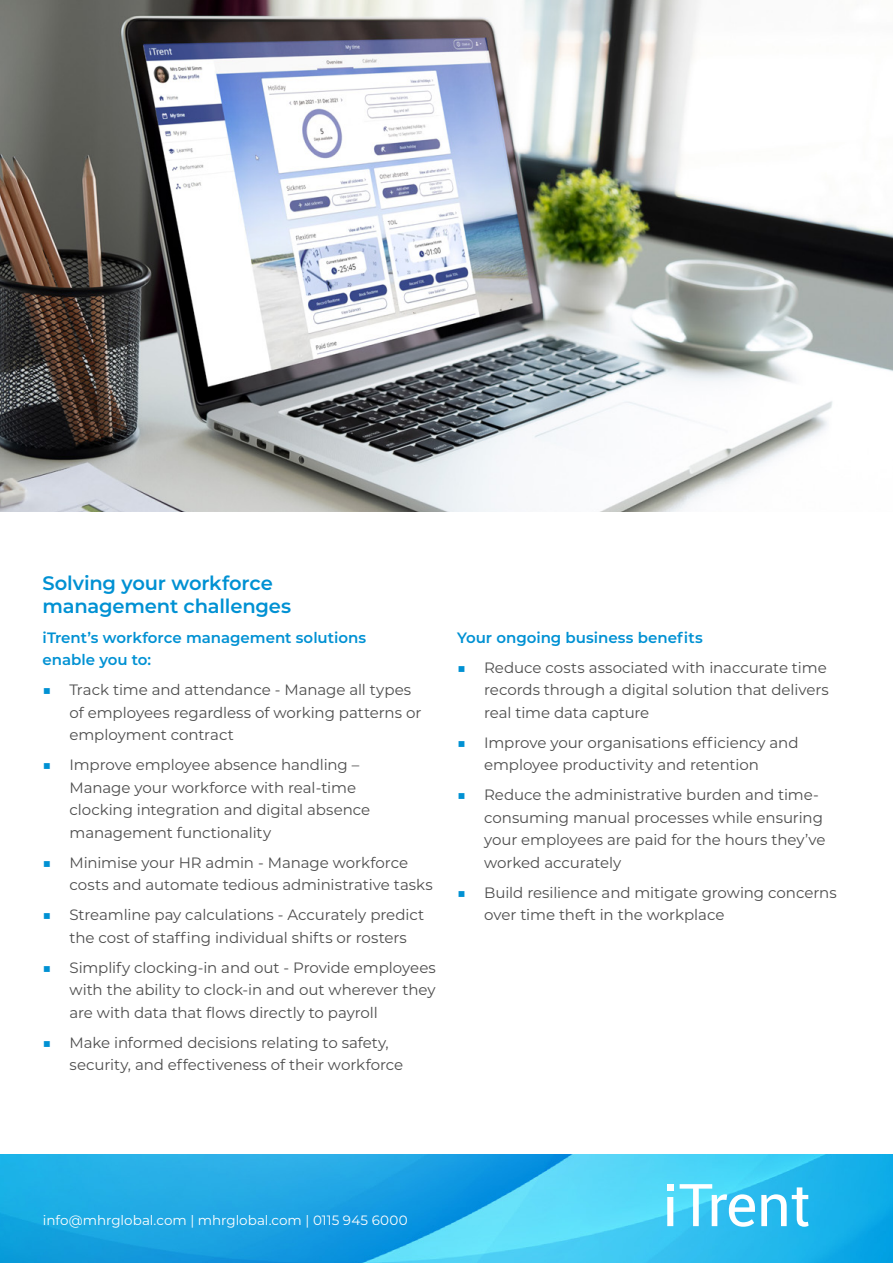
<style>
.page{position:relative;width:893px;height:1263px;background:#fff}
.page>*{position:absolute;margin:0;border:0;box-sizing:border-box;transform-origin:0 0}
.t1{font:600 19.5px/22.5px "Montserrat";letter-spacing:-.01em;color:#0091d3}
.t2{font:15px/22.5px "Montserrat";letter-spacing:-.005em;color:#4d4d4d}
.t3{font:600 15px/22.5px "Montserrat";color:#0091d3}
.t4{font:13.5px "Montserrat";color:#fff}
.s1{font-weight:600;color:#0091d3}
</style>
<div class="page">
<img style="left:0;top:1155px;width:893px;height:108px">
<svg style="left:667px;top:1184px;width:142px;height:43px"></svg>
<img style="left:0;top:0;width:893px;height:512px">
<h1 class="t1" style="left:43px;top:571px;width:250px">Solving your workforce management challenges</h1>
<p class="t3" style="left:43px;top:625px;width:325px">iTrent’s workforce management solutions enable you to:</p>
<p class="t2" style="left:70px;top:678px;width:353px;text-indent:-27px"><span class="s1">■</span> Track time and attendance - Manage all types of employees regardless of working patterns or employment contract</p>
<p class="t2" style="left:70px;top:753px;width:302px;text-indent:-27px"><span class="s1">■</span> Improve employee absence handling – Manage your workforce with real-time clocking integration and digital absence management functionality</p>
<p class="t2" style="left:70px;top:850px;width:365px;text-indent:-27px"><span class="s1">■</span> Minimise your HR admin - Manage workforce costs and automate tedious administrative tasks</p>
<p class="t2" style="left:70px;top:903px;width:356px;text-indent:-27px"><span class="s1">■</span> Streamline pay calculations - Accurately predict the cost of staffing individual shifts or rosters</p>
<p class="t2" style="left:70px;top:955px;width:368px;text-align:justify;text-indent:-27px"><span class="s1">■</span> Simplify clocking-in and out - Provide employees with the ability to clock-in and out wherever they are with data that flows directly to payroll</p>
<p class="t2" style="left:70px;top:1030px;width:335px;text-indent:-27px"><span class="s1">■</span> Make informed decisions relating to safety, security, and effectiveness of their workforce</p>
<p class="t3" style="left:457px;top:625px;width:247px">Your ongoing business benefits</p>
<p class="t2" style="left:484px;top:656px;width:346px;text-indent:-27px"><span class="s1">■</span> Reduce costs associated with inaccurate time records through a digital solution that delivers real time data capture</p>
<p class="t2" style="left:484px;top:731px;width:316px;text-indent:-27px"><span class="s1">■</span> Improve your organisations efficiency and employee productivity and retention</p>
<p class="t2" style="left:484px;top:783px;width:343px;text-indent:-27px"><span class="s1">■</span> Reduce the administrative burden and time&shy;consuming manual processes while ensuring your employees are paid for the hours they’ve worked accurately</p>
<p class="t2" style="left:484px;top:881px;width:354px;text-indent:-27px"><span class="s1">■</span> Build resilience and mitigate growing concerns over time theft in the workplace</p>
<p class="t4" style="left:43px;top:1211px;width:366px">info@mhrglobal.com | mhrglobal.com | 0115 945 6000</p>
</div>
